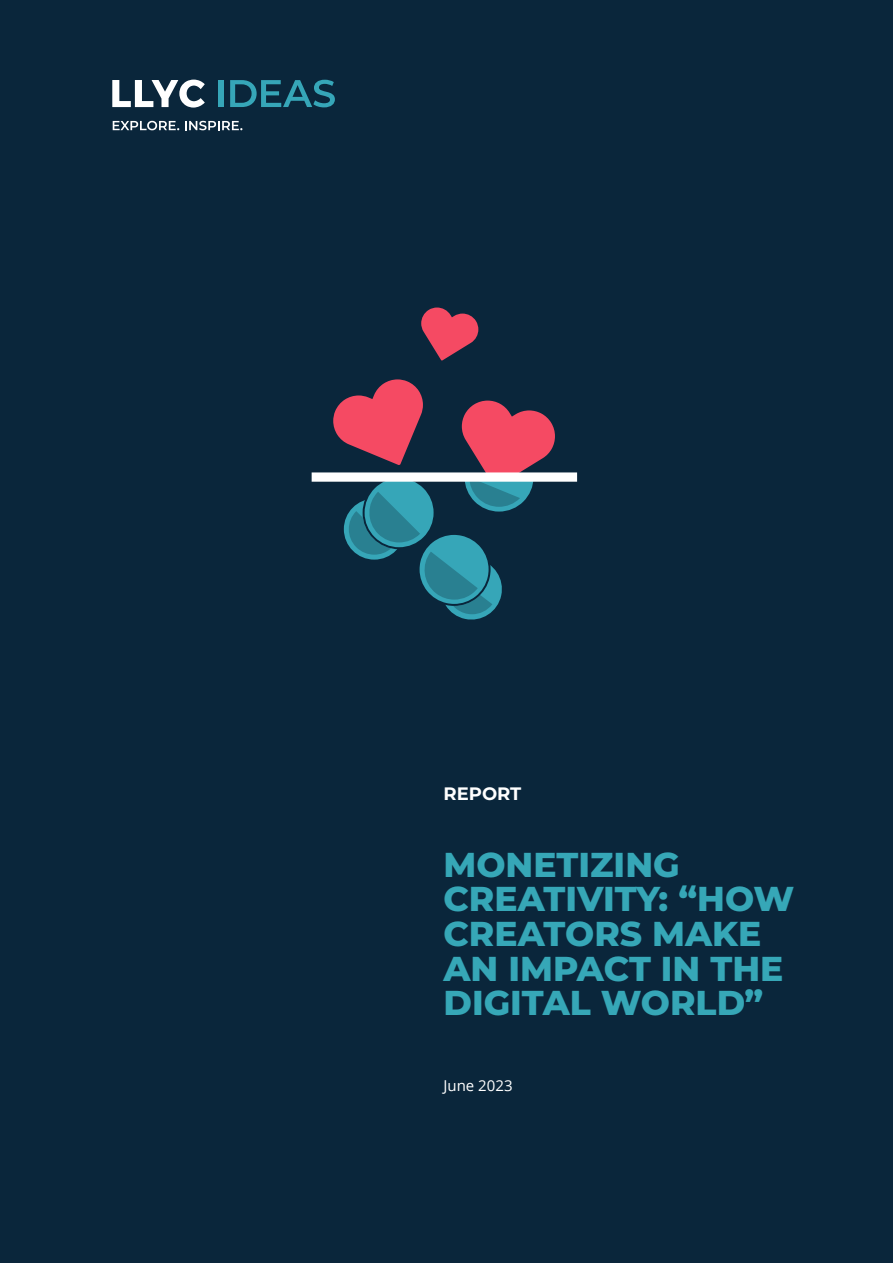
<style>
.page{position:relative;width:893px;height:1263px;background:#0a263b}
.page>*{position:absolute;margin:0;border:0;box-sizing:border-box;transform-origin:0 0}
.t1{font:800 34.5px/34.5px "Montserrat";color:#36a7b7}
.t2{font:700 18px "Montserrat";color:#fff}
.t3{font:15px "Open Sans";color:#fff}
</style>
<div class="page">
<svg style="left:421px;top:307px;width:58px;height:53px"></svg>
<svg style="left:312px;top:379px;width:265px;height:241px"></svg>
<div style="left:218px;top:80px;width:5px;height:27px;background:#36a6b8"></div>
<svg style="left:230px;top:80px;width:105px;height:27px"></svg>
<svg style="left:112px;top:80px;width:93px;height:28px"></svg>
<svg style="left:113px;top:121px;width:66px;height:9px"></svg>
<svg style="left:185px;top:121px;width:57px;height:9px"></svg>
<p class="t2" style="left:443px;top:780px;width:79px">REPORT</p>
<p class="t1" style="left:443px;top:845px;width:352px">MONETIZING<br>CREATIVITY: “HOW<br>CREATORS MAKE<br>AN IMPACT IN THE<br>DIGITAL WORLD”</p>
<p class="t3" style="left:443px;top:1075px;width:71px">June 2023</p>
</div>
